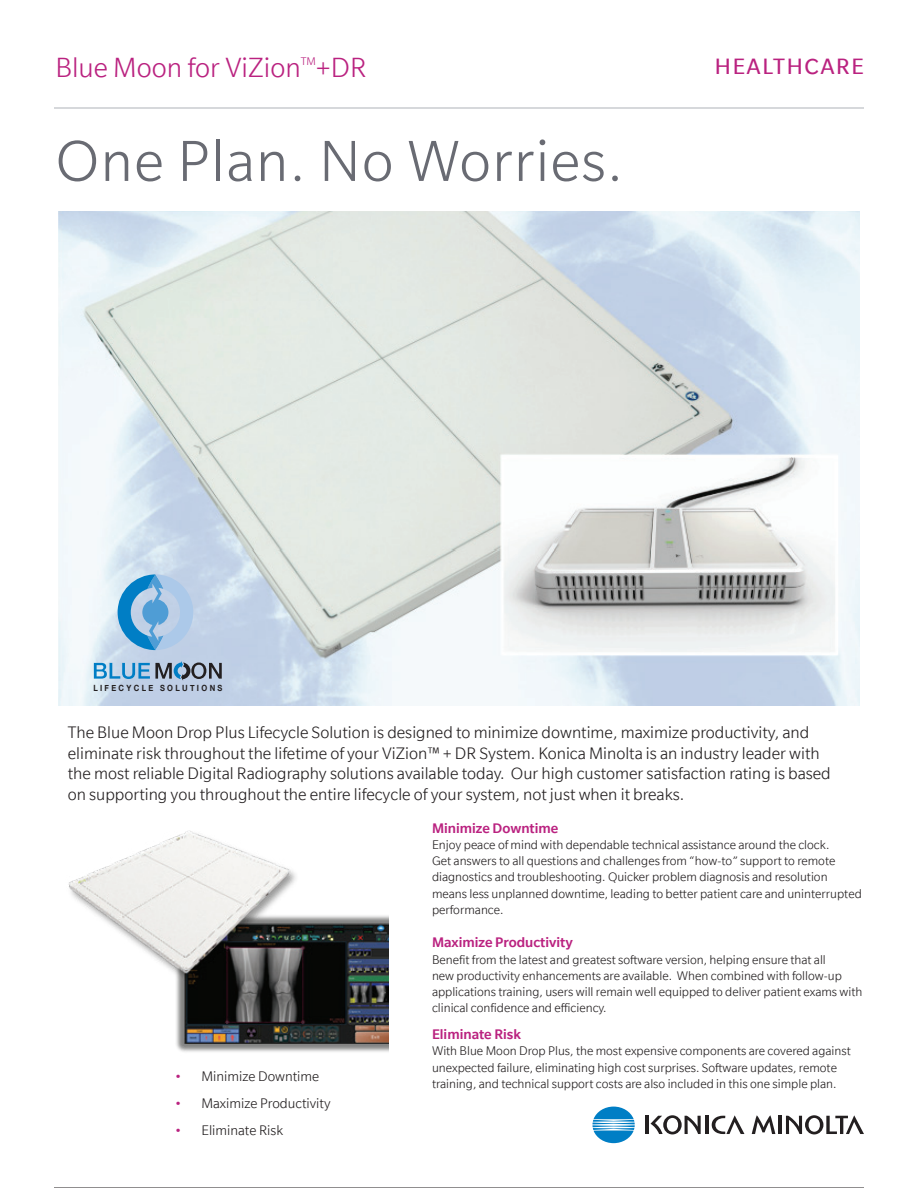
<style>
.page{position:relative;width:918px;height:1188px;background:#fff}
.page>*{position:absolute;margin:0;border:0;box-sizing:border-box;transform-origin:0 0}
.t1{font:300 63px "Slate";letter-spacing:.02em;color:#696b73}
.t2{font:300 30px "Slate";color:#ba2280}
.t3{font:24px "Slate";letter-spacing:.075em;color:#ba2280}
.t4{font:300 18px/20.7px "Slate";color:#231f20}
.t5{font:300 15px "Slate";color:#231f20}
.t6{font:500 15px "Slate";color:#ba2280}
.t7{font:300 13.5px/16.2px "Slate";color:#231f20}
.t8{font:300 12px "Slate";color:#ba2280}
.t9{font:700 8.55px "Helvetica Neue";letter-spacing:.31em;color:#231f20;scale:.88 1}
.s1{color:#ba2280}
</style>
<div class="page">
<hr style="left:54px;top:1187px;width:810px;height:1px;background:#231f20">
<hr style="left:646px;top:1116px;width:3px;height:18px;background:#231f20">
<hr style="left:705px;top:1116px;width:4px;height:18px;background:#231f20">
<hr style="left:778px;top:1116px;width:4px;height:18px;background:#231f20">
<svg style="left:712px;top:1115px;width:32px;height:19px"></svg>
<svg style="left:651px;top:1115px;width:50px;height:19px"></svg>
<svg style="left:786px;top:1115px;width:78px;height:19px"></svg>
<svg style="left:752px;top:1115px;width:23px;height:19px"></svg>
<svg style="left:592px;top:1107px;width:43px;height:36px"></svg>
<hr style="left:54px;top:108px;width:810px;height:1px;background:#aeb3b8">
<img style="left:68px;top:830px;width:320px;height:222px">
<img style="left:59px;top:212px;width:800px;height:493px">
<svg style="left:118px;top:574px;width:75px;height:76px;background:#86b8de"></svg>
<svg style="left:94px;top:661px;width:128px;height:20px;background:#84a4be"></svg>
<h2 class="t2" style="left:56px;top:51px;width:247px">Blue Moon for ViZion</h2>
<p class="t8" style="left:301px;top:54px;width:17px">TM</p>
<h2 class="t2" style="left:316px;top:51px;width:52px">+DR</h2>
<h1 class="t1" style="left:56px;top:127px;width:569px">One Plan. No Worries.</h1>
<h3 class="t3" style="left:715px;top:54px;width:151px">HEALTHCARE</h3>
<p class="t9" style="left:93px;top:683px;width:148px">LIFECYCLE SOLUTIONS</p>
<p class="t4" style="left:68px;top:721px;width:765px">The Blue Moon Drop Plus Lifecycle Solution is designed to minimize downtime, maximize productivity, and eliminate risk throughout the lifetime of your ViZion™ + DR System. Konica Minolta is an industry leader with the most reliable Digital Radiography solutions available today. Our high customer satisfaction rating is based on supporting you throughout the entire lifecycle of your system, not just when it breaks.</p>
<p class="t5" style="left:174px;top:1068px;width:146px"><span class="s1">•</span> Minimize Downtime</p>
<p class="t5" style="left:174px;top:1095px;width:158px"><span class="s1">•</span> Maximize Productivity</p>
<p class="t5" style="left:174px;top:1122px;width:110px"><span class="s1">•</span> Eliminate Risk</p>
<p class="t6" style="left:432px;top:820px;width:128px">Minimize Downtime</p>
<p class="t7" style="left:432px;top:836px;width:431px">Enjoy peace of mind with dependable technical assistance around the clock.<br>Get answers to all questions and challenges from “how-to” support to remote diagnostics and troubleshooting. Quicker problem diagnosis and resolution means less unplanned downtime, leading to better patient care and uninterrupted performance.</p>
<p class="t6" style="left:432px;top:935px;width:142px">Maximize Productivity</p>
<p class="t7" style="left:432px;top:951px;width:432px">Benefit from the latest and greatest software version, helping ensure that all<br>new productivity enhancements are available. When combined with follow-up applications training, users will remain well equipped to deliver patient exams with clinical confidence and efficiency.</p>
<p class="t6" style="left:432px;top:1026px;width:90px">Eliminate Risk</p>
<p class="t7" style="left:432px;top:1043px;width:420px">With Blue Moon Drop Plus, the most expensive components are covered against unexpected failure, eliminating high cost surprises. Software updates, remote training, and technical support costs are also included in this one simple plan.</p>
</div>
